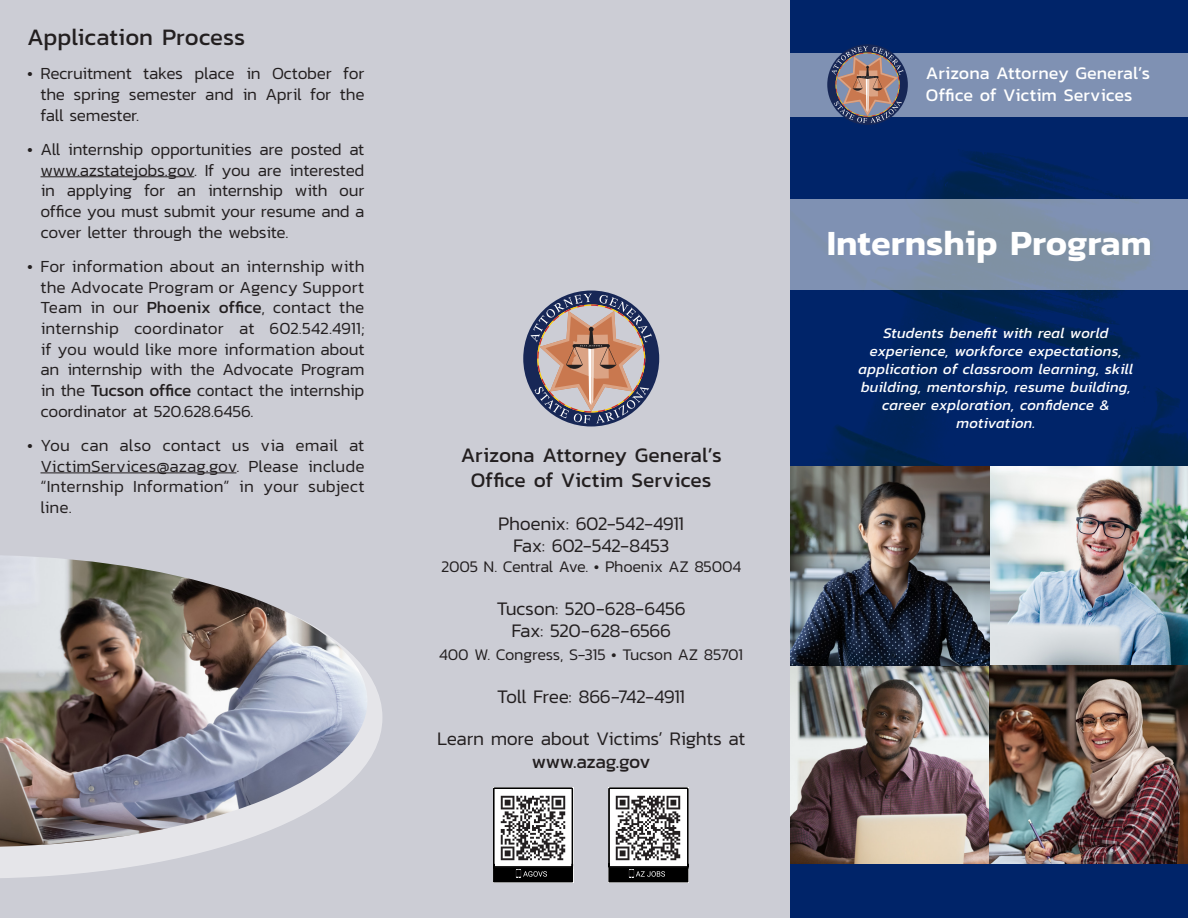
<style>
.page{position:relative;width:1188px;height:918px;background:#fff}
.page>*{position:absolute;margin:0;border:0;box-sizing:border-box;transform-origin:0 0}
.t1{font:600 36px "Kanit";color:#fff}
.heading{font:24px "Kanit";color:#231f20}
.t2{font:21px/25.2px "Kanit";color:#231f20;text-align:center}
.heading-2{font:300 19.5px/22.5px "Kanit";letter-spacing:-.025em;color:#231f20;text-align:center}
.t3{font:18px/21.6px "Kanit";color:#fff}
.t4{font:300 17.25px/20.7px "Kanit";letter-spacing:-.02em;color:#231f20;text-align:justify}
.heading-3{font:300 16.5px "Kanit";letter-spacing:-.02em;color:#231f20}
.heading-4{font:italic 15px/18px "Kanit";letter-spacing:.005em;color:#fff;text-align:center}
.s1{font-weight:400}
</style>
<div class="page">
<div style="left:790px;top:0;width:398px;height:918px;background:#002469"></div>
<div style="left:0;top:0;width:791px;height:918px;background:#cccdd5"></div>
<div style="left:790px;top:53px;width:398px;height:63px;background:#7f91b3"></div>
<div style="left:790px;top:199px;width:398px;height:91px;background:#7f91ae"></div>
<hr style="left:40px;top:176px;width:154px;height:1px;background:#231f20">
<hr style="left:40px;top:472px;width:196px;height:1px;background:#231f20">
<svg style="left:0;top:673px;width:382px;height:205px"></svg>
<img style="left:0;top:555px;width:367px;height:292px">
<img style="left:791px;top:467px;width:397px;height:397px">
<img style="left:989px;top:467px;width:199px;height:198px">
<div style="left:493px;top:867px;width:80px;height:15px;border:1px solid #000"></div>
<div style="left:494px;top:868px;width:78px;height:14px;background:#000"></div>
<svg style="left:493px;top:787px;width:80px;height:90px;background:#969595"></svg>
<div style="left:609px;top:868px;width:79px;height:14px;background:#000"></div>
<svg style="left:608px;top:787px;width:81px;height:90px;background:#949394"></svg>
<svg style="left:523px;top:291px;width:136px;height:135px"></svg>
<svg style="left:827px;top:44px;width:81px;height:81px"></svg>
<p class="heading" style="left:27px;top:20px;width:220px">Application Process</p>
<p class="t4" style="left:41px;top:63px;width:326px;text-indent:-14px">• Recruitment takes place in October for the spring semester and in April for the fall semester.</p>
<p class="t4" style="left:40px;top:138px;width:326px;text-indent:-13px">• All internship opportunities are posted at www.azstatejobs.gov. If you are interested in applying for an internship with our office you must submit your resume and a cover letter through the website.</p>
<p class="t4" style="left:41px;top:255px;width:326px;text-indent:-14px">• For information about an internship with the Advocate Program or Agency Support Team in our <span class="s1">Phoenix office</span>, contact the internship coordinator at 602.542.4911; if you would like more information about an internship with the Advocate Program in the <span class="s1">Tucson office</span> contact the internship coordinator at 520.628.6456.</p>
<p class="t4" style="left:40px;top:435px;width:326px;text-indent:-14px">• You can also contact us via email at VictimServices@azag.gov. Please include “Internship Information” in your subject line.</p>
<p class="t2" style="left:461px;top:442px;width:263px">Arizona Attorney General’s<br>Office of Victim Services</p>
<p class="heading-2" style="left:498px;top:512px;width:187px">Phoenix: 602-542-4911<br>Fax: 602-542-8453</p>
<p class="heading-3" style="left:441px;top:555px;width:302px">2005 N. Central Ave. • Phoenix AZ 85004</p>
<p class="heading-2" style="left:497px;top:597px;width:191px">Tucson: 520-628-6456<br>Fax: 520-628-6566</p>
<p class="heading-3" style="left:439px;top:643px;width:305px">400 W. Congress, S-315 • Tucson AZ 85701</p>
<p class="heading-2" style="left:497px;top:685px;width:189px">Toll Free: 866-742-4911</p>
<p class="heading-2" style="left:437px;top:727px;width:310px">Learn more about Victims’ Rights at <span class="s1">www.azag.gov</span></p>
<p class="t3" style="left:926px;top:62px;width:226px">Arizona Attorney General’s<br>Office of Victim Services</p>
<p class="t1" style="left:827px;top:215px;width:327px">Internship Program</p>
<p class="heading-4" style="left:859px;top:324px;width:276px">Students benefit with real world experience, workforce expectations, application of classroom learning, skill building, mentorship, resume building, career exploration, confidence &amp; motivation.</p>
</div>
